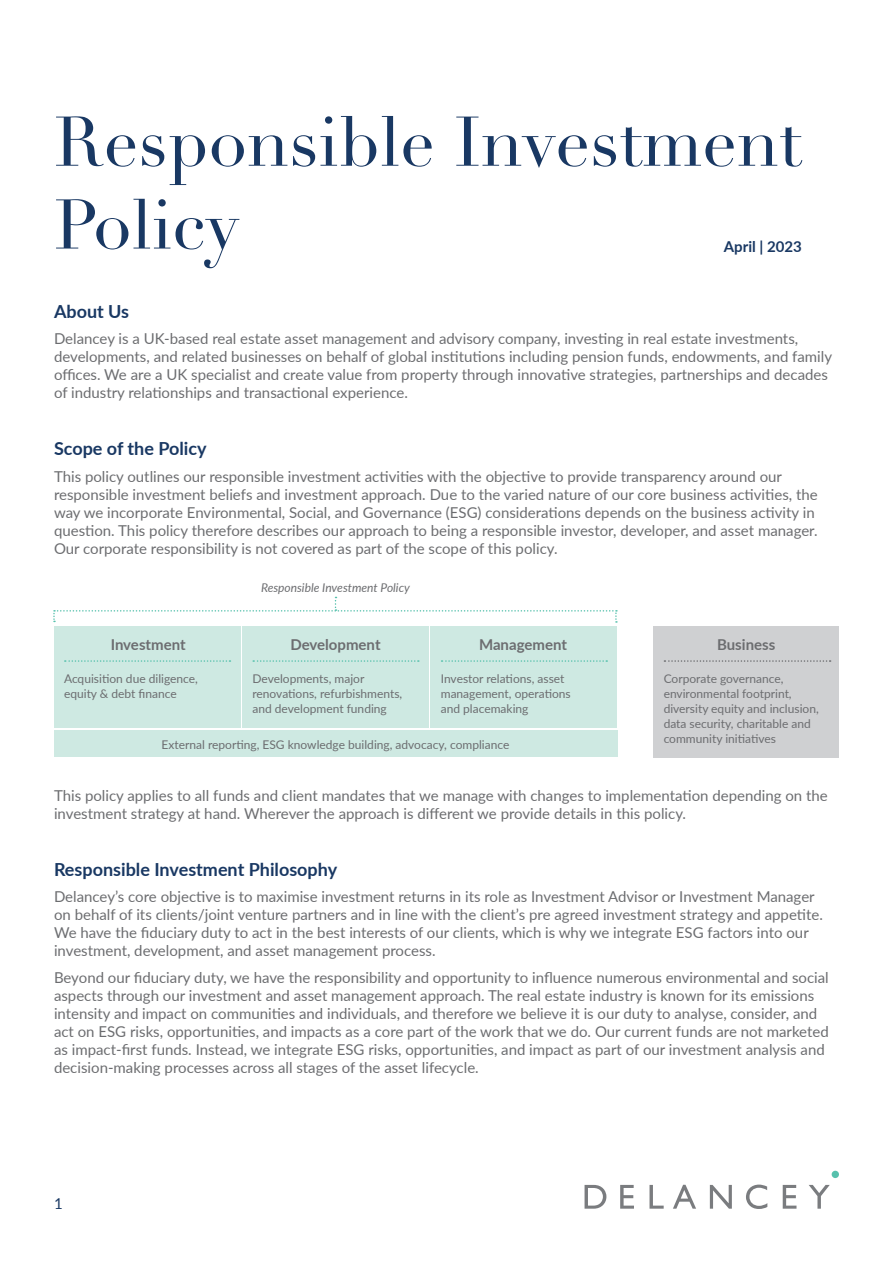
<style>
.page{position:relative;width:893px;height:1263px;background:#fff}
.page>*{position:absolute;margin:0;border:0;box-sizing:border-box;transform-origin:0 0}
.t1{font:69px/82.8px "Didot";color:#193863}
.t2{font:700 18px "Lato";color:#193863}
.t3{font:15px/18px "Lato";color:#6c6d70}
.t4{font:700 15px "Lato";color:#6c6d70}
.t5{font:700 15px "Lato";color:#193863}
.t6{font:15px "Lato";color:#193863}
.t7{font:12px/15px "Lato";color:#6c6d70}
.t8{font:italic 12px "Lato";color:#6c6d70}
</style>
<div class="page">
<div style="left:832px;top:1171px;width:7px;height:7px;background:#57c1ad;border-radius:50%"></div>
<svg style="left:585px;top:1185px;width:21px;height:24px"></svg>
<svg style="left:620px;top:1185px;width:14px;height:24px"></svg>
<svg style="left:649px;top:1185px;width:15px;height:24px"></svg>
<svg style="left:673px;top:1185px;width:23px;height:24px"></svg>
<svg style="left:710px;top:1185px;width:22px;height:24px"></svg>
<svg style="left:746px;top:1184px;width:21px;height:25px"></svg>
<svg style="left:783px;top:1185px;width:13px;height:24px"></svg>
<svg style="left:809px;top:1185px;width:21px;height:24px"></svg>
<div style="left:54px;top:626px;width:186px;height:102px;background:#cee9e2"></div>
<div style="left:54px;top:730px;width:563px;height:27px;background:#cee9e2"></div>
<div style="left:242px;top:626px;width:187px;height:102px;background:#cee9e2"></div>
<div style="left:431px;top:626px;width:186px;height:102px;background:#cee9e2"></div>
<div style="left:653px;top:626px;width:186px;height:131px;background:#cfd0d2"></div>
<svg style="left:664px;top:660px;width:167px;height:2px"></svg>
<svg style="left:65px;top:660px;width:165px;height:2px"></svg>
<svg style="left:253px;top:660px;width:166px;height:2px"></svg>
<svg style="left:442px;top:660px;width:165px;height:2px"></svg>
<svg style="left:53px;top:597px;width:564px;height:26px"></svg>
<p class="t1" style="left:54px;top:102px;width:749px">Responsible Investment<br>Policy</p>
<p class="t2" style="left:54px;top:298px;width:77px">About Us</p>
<p class="t3" style="left:54px;top:329px;width:780px">Delancey is a UK-based real estate asset management and advisory company, investing in real estate investments, developments, and related businesses on behalf of global institutions including pension funds, endowments, and family offices. We are a UK specialist and create value from property through innovative strategies, partnerships and decades of industry relationships and transactional experience.</p>
<p class="t5" style="left:724px;top:235px;width:80px">April | 2023</p>
<p class="t2" style="left:54px;top:435px;width:154px">Scope of the Policy</p>
<p class="t3" style="left:54px;top:466px;width:765px">This policy outlines our responsible investment activities with the objective to provide transparency around our responsible investment beliefs and investment approach. Due to the varied nature of our core business activities, the way we incorporate Environmental, Social, and Governance (ESG) considerations depends on the business activity in question. This policy therefore describes our approach to being a responsible investor, developer, and asset manager.<br>Our corporate responsibility is not covered as part of the scope of this policy.</p>
<p class="t8" style="left:261px;top:579px;width:150px">Responsible Investment Policy</p>
<p class="t4" style="left:290px;top:633px;width:92px">Development</p>
<p class="t4" style="left:479px;top:633px;width:89px">Management</p>
<p class="t4" style="left:717px;top:633px;width:60px">Business</p>
<p class="t7" style="left:252px;top:670px;width:151px">Developments, major renovations, refurbishments, and development funding</p>
<p class="t7" style="left:441px;top:670px;width:132px">Investor relations, asset management, operations and placemaking</p>
<p class="t7" style="left:664px;top:670px;width:157px">Corporate governance, environmental footprint, diversity equity and inclusion, data security, charitable and community initiatives</p>
<p class="t4" style="left:111px;top:633px;width:76px">Investment</p>
<p class="t7" style="left:64px;top:670px;width:135px">Acquisition due diligence, equity &amp; debt finance</p>
<p class="t7" style="left:162px;top:736px;width:349px">External reporting, ESG knowledge building, advocacy, compliance</p>
<p class="t3" style="left:54px;top:786px;width:775px">This policy applies to all funds and client mandates that we manage with changes to implementation depending on the investment strategy at hand. Wherever the approach is different we provide details in this policy.</p>
<p class="t2" style="left:54px;top:856px;width:285px">Responsible Investment Philosophy</p>
<p class="t3" style="left:54px;top:887px;width:770px">Delancey’s core objective is to maximise investment returns in its role as Investment Advisor or Investment Manager on behalf of its clients/joint venture partners and in line with the client’s pre agreed investment strategy and appetite.<br>We have the fiduciary duty to act in the best interests of our clients, which is why we integrate ESG factors into our investment, development, and asset management process.</p>
<p class="t3" style="left:54px;top:967px;width:776px">Beyond our fiduciary duty, we have the responsibility and opportunity to influence numerous environmental and social aspects through our investment and asset management approach. The real estate industry is known for its emissions intensity and impact on communities and individuals, and therefore we believe it is our duty to analyse, consider, and act on ESG risks, opportunities, and impacts as a core part of the work that we do. Our current funds are not marketed as impact-first funds. Instead, we integrate ESG risks, opportunities, and impact as part of our investment analysis and decision-making processes across all stages of the asset lifecycle.</p>
<p class="t6" style="left:54px;top:1193px;width:10px">1</p>
</div>
